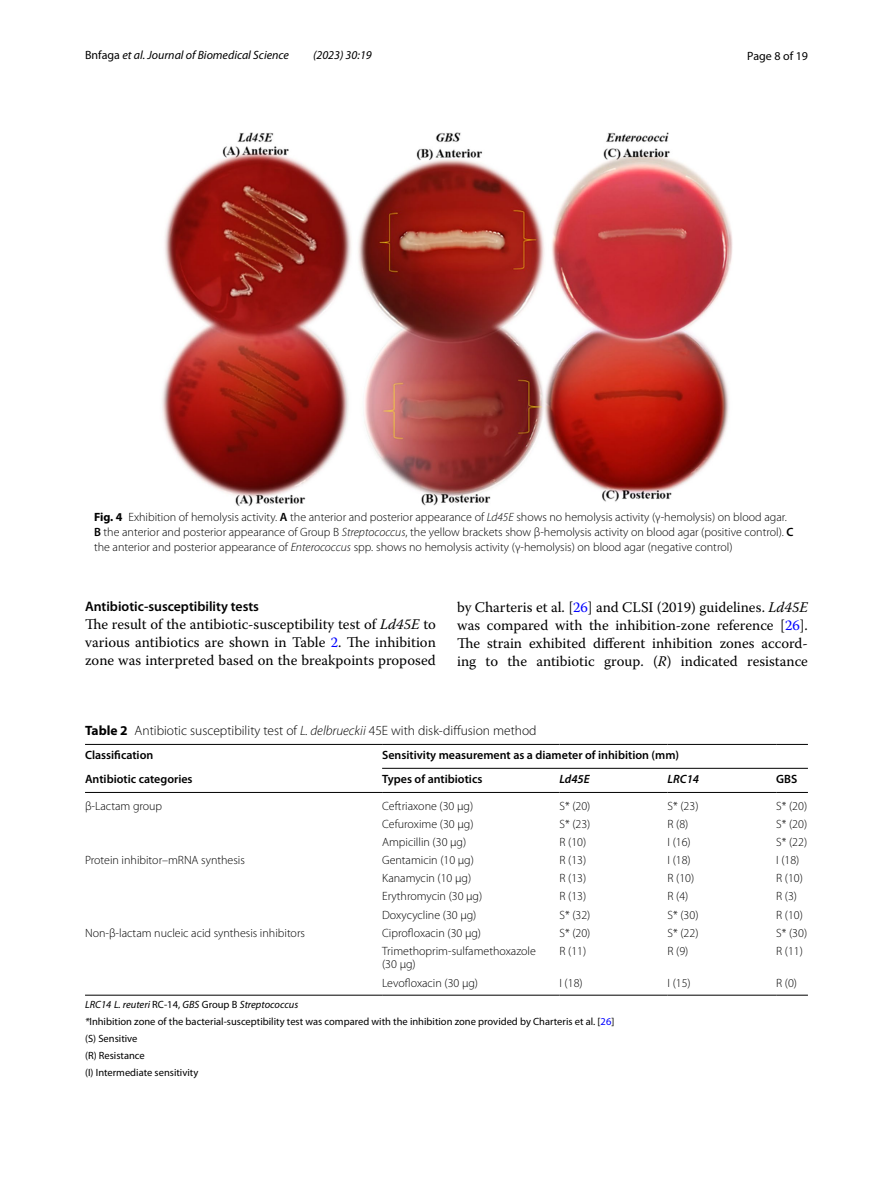
<style>
.page{position:relative;width:893px;height:1187px;background:#fff}
.page>*{position:absolute;margin:0;border:0;box-sizing:border-box;transform-origin:0 0}
.t1{font:14.7px/18px "Warnock Pro";color:#000;text-align:justify}
.t2{font:600 13.8px "Myriad Pro";color:#000}
.t3{font:300 13.5px "Myriad Pro";color:#000}
.t4{font:300 12px/15px "Myriad Pro";color:#000}
.t5{font:600 12px "Myriad Pro";color:#000}
.t6{font:italic 12px "Myriad Pro";color:#000}
.t7{font:italic 600 12px "Myriad Pro";color:#000}
.t8{font:12px "Myriad Pro";color:#000}
.t9{font:10.5px/17px "Myriad Pro";color:#000}
.s1{font-style:normal}
.s2{font-weight:700}
.s3{font-weight:600}
.s4{font-style:italic}
.s5{color:#00f}
</style>
<div class="page">
<img style="left:162px;top:133px;width:571px;height:373px">
<hr style="left:85px;top:744px;width:297px;height:1px;background:#000">
<hr style="left:382px;top:744px;width:177px;height:1px;background:#000">
<hr style="left:559px;top:744px;width:108px;height:1px;background:#000">
<hr style="left:667px;top:744px;width:109px;height:1px;background:#000">
<hr style="left:776px;top:744px;width:32px;height:1px;background:#000">
<hr style="left:85px;top:792px;width:297px;height:1px;background:#000">
<hr style="left:382px;top:792px;width:177px;height:1px;background:#000">
<hr style="left:559px;top:792px;width:108px;height:1px;background:#000">
<hr style="left:667px;top:792px;width:109px;height:1px;background:#000">
<hr style="left:776px;top:792px;width:32px;height:1px;background:#000">
<hr style="left:85px;top:994px;width:297px;height:1px;background:#000">
<hr style="left:382px;top:994px;width:177px;height:1px;background:#000">
<hr style="left:559px;top:994px;width:108px;height:1px;background:#000">
<hr style="left:667px;top:994px;width:109px;height:1px;background:#000">
<hr style="left:776px;top:994px;width:32px;height:1px;background:#000">
<hr style="left:382px;top:768px;width:426px;height:1px;background:#000">
<p class="t6" style="left:85px;top:48px;width:205px"><span class="s1">Bnfaga</span> et al. Journal of Biomedical Science</p>
<p class="t6" style="left:313px;top:48px;width:60px">(2023) 30:19</p>
<p class="t8" style="left:747px;top:48px;width:62px">Page 8 of 19</p>
<p class="t4" style="left:94px;top:510px;width:701px"><span class="s2">Fig. 4</span> Exhibition of hemolysis activity. <span class="s3">A</span> the anterior and posterior appearance of <span class="s4">Ld45E</span> shows no hemolysis activity (γ-hemolysis) on blood agar.<br><span class="s3">B</span> the anterior and posterior appearance of Group B <span class="s4">Streptococcus</span>, the yellow brackets show β-hemolysis activity on blood agar (positive control). <span class="s3">C </span>the anterior and posterior appearance of <span class="s4">Enterococcus</span> spp<span class="s4">.</span> shows no hemolysis activity (γ-hemolysis) on blood agar (negative control)</p>
<p class="t2" style="left:85px;top:597px;width:175px">Antibiotic‑susceptibility tests</p>
<p class="t1" style="left:85px;top:615px;width:352px">The result of the antibiotic-susceptibility test of <span class="s4">Ld45E</span> to various antibiotics are shown in Table <span class="s5">2</span>. The inhibition zone was interpreted based on the breakpoints proposed</p>
<p class="t1" style="left:457px;top:597px;width:352px">by Charteris et al. [<span class="s5">26</span>] and CLSI (2019) guidelines. <span class="s4">Ld45E </span>was compared with the inhibition-zone reference [<span class="s5">26</span>].<br>The strain exhibited different inhibition zones accord&shy;ing to the antibiotic group. (<span class="s4">R</span>) indicated resistance</p>
<p class="t3" style="left:85px;top:722px;width:453px"><span class="s2">Table 2</span> Antibiotic susceptibility test of <span class="s4">L. delbrueckii</span> 45E with disk-diffusion method</p>
<p class="t5" style="left:85px;top:747px;width:70px">Classification</p>
<p class="t5" style="left:382px;top:747px;width:298px">Sensitivity measurement as a diameter of inhibition (mm)</p>
<p class="t5" style="left:85px;top:771px;width:109px">Antibiotic categories</p>
<p class="t5" style="left:382px;top:771px;width:102px">Types of antibiotics</p>
<p class="t7" style="left:559px;top:771px;width:32px">Ld45E</p>
<p class="t7" style="left:667px;top:771px;width:33px">LRC14</p>
<p class="t5" style="left:776px;top:771px;width:23px">GBS</p>
<p class="t4" style="left:85px;top:798px;width:79px">β-Lactam group</p>
<p class="t4" style="left:382px;top:798px;width:93px">Ceftriaxone (30 µg)</p>
<p class="t4" style="left:559px;top:798px;width:32px">S* (20)</p>
<p class="t4" style="left:667px;top:798px;width:32px">S* (23)</p>
<p class="t4" style="left:776px;top:798px;width:32px">S* (20)</p>
<p class="t4" style="left:382px;top:816px;width:93px">Cefuroxime (30 µg)</p>
<p class="t4" style="left:559px;top:816px;width:32px">S* (23)</p>
<p class="t4" style="left:667px;top:816px;width:22px">R (8)</p>
<p class="t4" style="left:776px;top:816px;width:32px">S* (20)</p>
<p class="t4" style="left:382px;top:834px;width:86px">Ampicillin (30 µg)</p>
<p class="t4" style="left:559px;top:834px;width:28px">R (10)</p>
<p class="t4" style="left:667px;top:834px;width:25px">I (16)</p>
<p class="t4" style="left:776px;top:834px;width:32px">S* (22)</p>
<p class="t4" style="left:85px;top:852px;width:161px">Protein inhibitor–mRNA synthesis</p>
<p class="t4" style="left:382px;top:852px;width:93px">Gentamicin (10 µg)</p>
<p class="t4" style="left:559px;top:852px;width:28px">R (13)</p>
<p class="t4" style="left:667px;top:852px;width:25px">I (18)</p>
<p class="t4" style="left:776px;top:852px;width:25px">I (18)</p>
<p class="t4" style="left:382px;top:870px;width:91px">Kanamycin (10 µg)</p>
<p class="t4" style="left:559px;top:870px;width:28px">R (13)</p>
<p class="t4" style="left:667px;top:870px;width:28px">R (10)</p>
<p class="t4" style="left:776px;top:870px;width:28px">R (10)</p>
<p class="t4" style="left:382px;top:889px;width:102px">Erythromycin (30 µg)</p>
<p class="t4" style="left:559px;top:889px;width:28px">R (13)</p>
<p class="t4" style="left:667px;top:889px;width:22px">R (4)</p>
<p class="t4" style="left:776px;top:889px;width:22px">R (3)</p>
<p class="t4" style="left:382px;top:907px;width:96px">Doxycycline (30 µg)</p>
<p class="t4" style="left:559px;top:907px;width:32px">S* (32)</p>
<p class="t4" style="left:667px;top:907px;width:32px">S* (30)</p>
<p class="t4" style="left:776px;top:907px;width:28px">R (10)</p>
<p class="t4" style="left:85px;top:925px;width:221px">Non-β-lactam nucleic acid synthesis inhibitors</p>
<p class="t4" style="left:382px;top:925px;width:101px">Ciprofloxacin (30 µg)</p>
<p class="t4" style="left:559px;top:925px;width:32px">S* (20)</p>
<p class="t4" style="left:667px;top:925px;width:32px">S* (22)</p>
<p class="t4" style="left:776px;top:925px;width:32px">S* (30)</p>
<p class="t4" style="left:382px;top:944px;width:155px;line-height:13.5px">Trimethoprim-sulfamethoxazole (30 µg)</p>
<p class="t4" style="left:559px;top:943px;width:28px">R (11)</p>
<p class="t4" style="left:667px;top:943px;width:22px">R (9)</p>
<p class="t4" style="left:776px;top:943px;width:28px">R (11)</p>
<p class="t4" style="left:382px;top:975px;width:98px">Levofloxacin (30 µg)</p>
<p class="t4" style="left:559px;top:975px;width:25px">I (18)</p>
<p class="t4" style="left:667px;top:975px;width:25px">I (15)</p>
<p class="t4" style="left:776px;top:975px;width:22px">R (0)</p>
<p class="t9" style="left:85px;top:996px;width:531px"><span class="s4">LRC14 L. reuteri</span> RC-14, <span class="s4">GBS</span> Group B <span class="s4">Streptococcus<br>*</span>Inhibition zone of the bacterial-susceptibility test was compared with the inhibition zone provided by Charteris et al. [<span class="s5">26</span>] (S) Sensitive<br>(R) Resistance<br>(I) Intermediate sensitivity</p>
</div>
